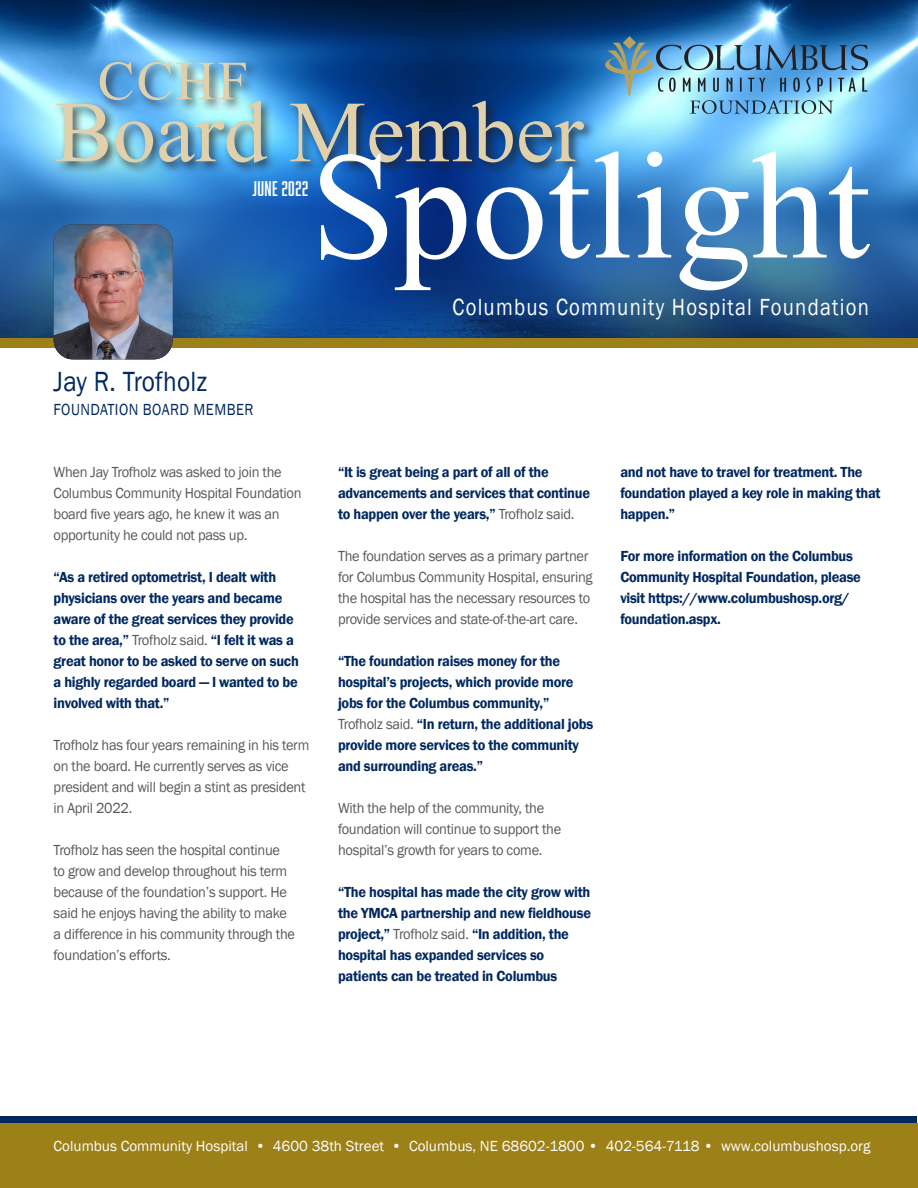
<style>
.page{position:relative;width:918px;height:1188px;background:#fff}
.page>*{position:absolute;margin:0;border:0;box-sizing:border-box;transform-origin:0 0}
.t1{font:28.5px "Franklin Gothic";letter-spacing:.01em;color:#00285f;scale:.89 1}
.t2{font:24px "Franklin Gothic";letter-spacing:.06em;color:#fff;scale:.86 1}
.t3{font:19.5px "Abolition Round";letter-spacing:.025em;color:#fff}
.t4{font:16.5px "Franklin Gothic";letter-spacing:.03em;color:#00285f;scale:.89 1}
.t5{font:600 15px/21px "Franklin Gothic";letter-spacing:-.02em;color:#00285f;scale:.96 1}
.t6{font:15px/21px "Franklin Gothic";letter-spacing:-.02em;color:#57585a;scale:.96 1}
.t7{font:15px "Franklin Gothic";color:#fff}
.s1{font-weight:400;color:#57585a}
</style>
<div class="page">
<svg style="left:1px;top:1117px;width:916px;height:7px;background:#163454"></svg>
<div style="left:0;top:338px;width:918px;height:10px;background:#9c8118"></div>
<img style="left:0;top:0;width:918px;height:338px">
<img style="left:605px;top:37px;width:47px;height:59px">
<div style="left:0;top:1124px;width:918px;height:64px;background:#9c8118"></div>
<img style="left:54px;top:224px;width:119px;height:135px">
<img style="left:655px;top:37px;width:213px;height:76px">
<div style="left:54px;top:98px;width:542px;height:77px;background:#231f20;opacity:.75"></div>
<svg style="left:320px;top:152px;width:550px;height:138px"></svg>
<div style="left:97px;top:59px;width:162px;height:54px;background:#231f20;opacity:.75"></div>
<img style="left:56px;top:62px;width:528px;height:100px">
<p class="t3" style="left:253px;top:177px;width:57px">JUNE 2022</p>
<p class="t1" style="left:54px;top:363px;width:174px">Jay R. Trofholz</p>
<p class="t4" style="left:54px;top:400px;width:226px">FOUNDATION BOARD MEMBER</p>
<p class="t6" style="left:54px;top:462px;width:260px">When Jay Trofholz was asked to join the Columbus Community Hospital Foundation board five years ago, he knew it was an opportunity he could not pass up.</p>
<p class="t5" style="left:54px;top:567px;width:257px">“As a retired optometrist, I dealt with physicians over the years and became aware of the great services they provide to the area,” <span class="s1">Trofholz said.</span> “I felt it was a great honor to be asked to serve on such a highly regarded board — I wanted to be involved with that.”</p>
<p class="t6" style="left:54px;top:735px;width:268px">Trofholz has four years remaining in his term on the board. He currently serves as vice president and will begin a stint as president in April 2022.</p>
<p class="t6" style="left:54px;top:840px;width:253px">Trofholz has seen the hospital continue to grow and develop throughout his term because of the foundation’s support. He said he enjoys having the ability to make a difference in his community through the foundation’s efforts.</p>
<p class="t2" style="left:453px;top:292px;width:486px">Columbus Community Hospital Foundation</p>
<p class="t5" style="left:338px;top:462px;width:264px">“It is great being a part of all of the advancements and services that continue to happen over the years,” <span class="s1">Trofholz said.</span></p>
<p class="t6" style="left:338px;top:546px;width:267px">The foundation serves as a primary partner for Columbus Community Hospital, ensuring the hospital has the necessary resources to provide services and state-of-the-art care.</p>
<p class="t5" style="left:338px;top:651px;width:267px">“The foundation raises money for the hospital’s projects, which provide more jobs for the Columbus community,” <span class="s1">Trofholz said.</span> “In return, the additional jobs provide more services to the community and surrounding areas.”</p>
<p class="t6" style="left:338px;top:798px;width:234px">With the help of the community, the foundation will continue to support the hospital’s growth for years to come.</p>
<p class="t5" style="left:338px;top:882px;width:265px">“The hospital has made the city grow with the YMCA partnership and new fieldhouse project,” <span class="s1">Trofholz said.</span> “In addition, the hospital has expanded services so patients can be treated in Columbus</p>
<p class="t5" style="left:620px;top:462px;width:273px">and not have to travel for treatment. The foundation played a key role in making that happen.”</p>
<p class="t5" style="left:620px;top:546px;width:252px">For more information on the Columbus Community Hospital Foundation, please visit https://www.columbushosp.org/ foundation.aspx.</p>
<p class="t7" style="left:54px;top:1136px;width:818px">Columbus Community Hospital • 4600 38th Street • Columbus, NE 68602-1800 • 402-564-7118 • www.columbushosp.org</p>
</div>
